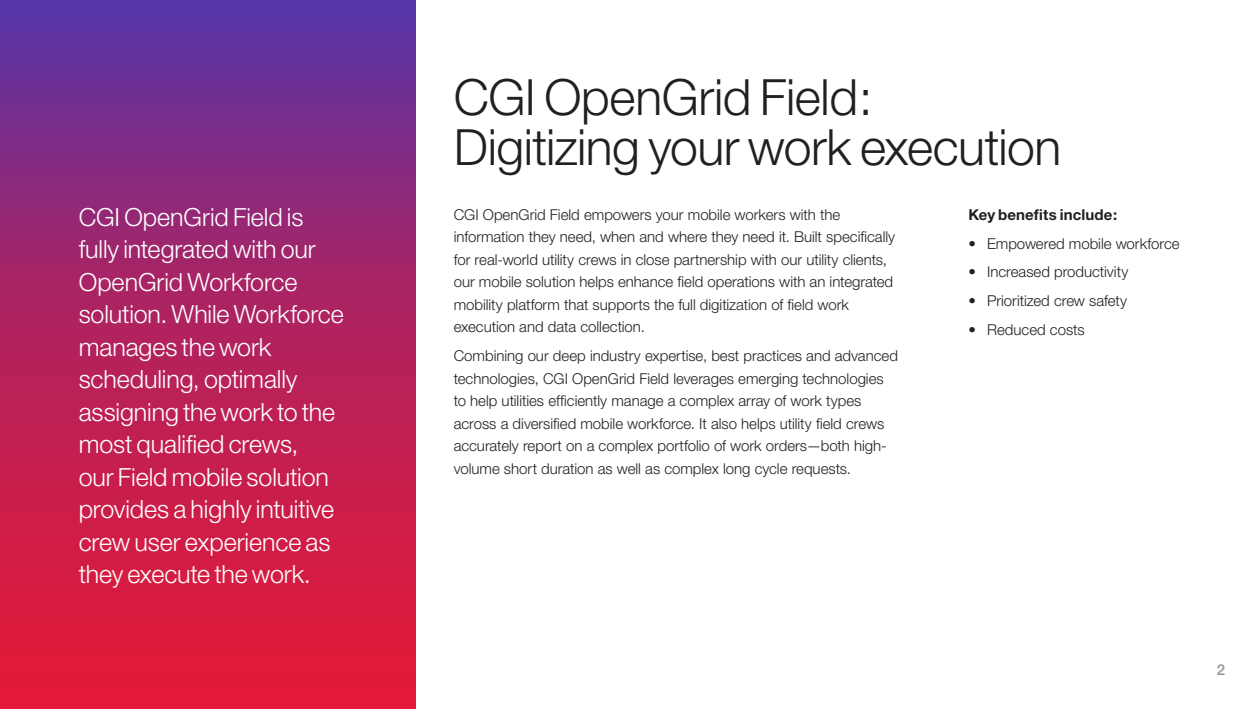
<style>
.page{position:relative;width:1260px;height:709px;background:#fff}
.page>*{position:absolute;margin:0;border:0;box-sizing:border-box;transform-origin:0 0}
.t1{font:300 50px/50px "Helvetica Neue";letter-spacing:-.01em;color:#231f20}
.t2{font:300 25px/32.5px "Helvetica Neue";letter-spacing:-.005em;color:#fff}
.Text{font:300 15px/22.5px "Helvetica Neue";color:#231f20}
.H4{font:700 15px "Helvetica Neue";letter-spacing:.005em;color:#231f20}
.t3{font:500 15px "Helvetica Neue";color:#939598}
</style>
<div class="page">
<svg style="left:0;top:0;width:416px;height:709px;background:#aa2363"></svg>
<h1 class="t2" style="left:79px;top:200px;width:267px">CGI OpenGrid Field is fully integrated with our<br>OpenGrid Workforce solution. While Workforce manages the work scheduling, optimally assigning the work to the most qualified crews,<br>our Field mobile solution provides a highly intuitive crew user experience as they execute the work.</h1>
<h1 class="t1" style="left:454px;top:71px;width:609px">CGI OpenGrid Field:<br>Digitizing your work execution</h1>
<p class="Text" style="left:454px;top:203px;width:443px">CGI OpenGrid Field empowers your mobile workers with the information they need, when and where they need it. Built specifically for real-world utility crews in close partnership with our utility clients, our mobile solution helps enhance field operations with an integrated mobility platform that supports the full digitization of field work execution and data collection.</p>
<p class="Text" style="left:454px;top:344px;width:446px">Combining our deep industry expertise, best practices and advanced technologies, CGI OpenGrid Field leverages emerging technologies to help utilities efficiently manage a complex array of work types across a diversified mobile workforce. It also helps utility field crews accurately report on a complex portfolio of work orders—both high&shy;volume short duration as well as complex long cycle requests.</p>
<h6 class="H4" style="left:968px;top:205px;width:150px">Key benefits include:</h6>
<p class="Text" style="left:968px;top:232px;width:213px">• Empowered mobile workforce</p>
<p class="Text" style="left:968px;top:260px;width:161px">• Increased productivity</p>
<p class="Text" style="left:968px;top:289px;width:160px">• Prioritized crew safety</p>
<p class="Text" style="left:968px;top:318px;width:118px">• Reduced costs</p>
<p class="t3" style="left:1216px;top:660px;width:10px">2</p>
</div>
